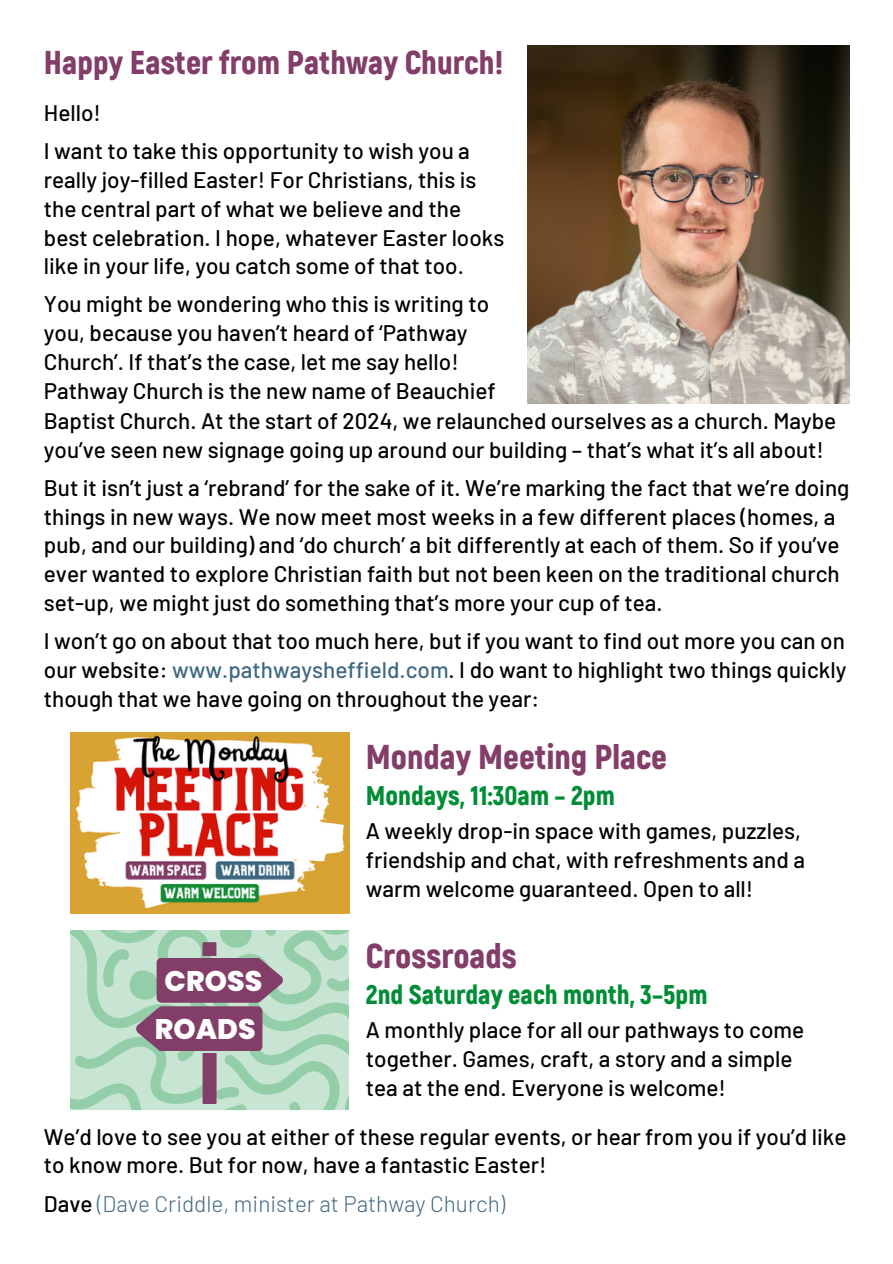
<style>
.page{position:relative;width:893px;height:1264px;background:#fff}
.page>*{position:absolute;margin:0;border:0;box-sizing:border-box;transform-origin:0 0}
.t1{font:900 34.5px "Akrobat";color:#823d68}
.t2{font:900 33px "Akrobat";color:#823d68}
.t3{font:800 28.35px "Poppins";color:#fff}
.t4{font:900 27px "Akrobat";color:#008d36}
.t5{font:500 22.5px/28.8px "Barlow";color:#000}
.t6{font:300 22.5px "Barlow";color:#3f6882}
.s1{color:#3f6882}
.s2{font-weight:500;color:#000}
</style>
<div class="page">
<img style="left:70px;top:732px;width:279px;height:181px">
<svg style="left:70px;top:930px;width:279px;height:180px;background:#b5dcc3"></svg>
<svg style="left:135px;top:942px;width:148px;height:161px;background:#9d9299"></svg>
<img style="left:528px;top:46px;width:321px;height:357px">
<p class="t2" style="left:44px;top:43px;width:461px">Happy Easter from Pathway Church!</p>
<h3 class="t5" style="left:44px;top:98px;width:59px">Hello!</h3>
<p class="t5" style="left:44px;top:136px;width:462px">I want to take this opportunity to wish you a really joy-filled Easter! For Christians, this is the central part of what we believe and the best celebration. I hope, whatever Easter looks like in your life, you catch some of that too.</p>
<p class="t5" style="left:44px;top:289px;width:453px">You might be wondering who this is writing to you, because you haven’t heard of ‘Pathway Church’. If that’s the case, let me say hello!<br>Pathway Church is the new name of Beauchief</p>
<h3 class="t5" style="left:44px;top:405px;width:793px">Baptist Church. At the start of 2024, we relaunched ourselves as a church. Maybe you’ve seen new signage going up around our building – that’s what it’s all about!</h3>
<h3 class="t5" style="left:44px;top:472px;width:807px">But it isn’t just a ‘rebrand’ for the sake of it. We’re marking the fact that we’re doing things in new ways. We now meet most weeks in a few different places (homes, a pub, and our building) and ‘do church’ a bit differently at each of them. So if you’ve ever wanted to explore Christian faith but not been keen on the traditional church set-up, we might just do something that’s more your cup of tea.</h3>
<h3 class="t5" style="left:44px;top:625px;width:804px;text-align:justify">I won’t go on about that too much here, but if you want to find out more you can on our website: <span class="s1">www.pathwaysheffield.com</span>. I do want to highlight two things quickly though that we have going on throughout the year:</h3>
<h3 class="t3" style="left:164px;top:961px;width:99px">CROSS</h3>
<h3 class="t3" style="left:155px;top:1009px;width:102px">ROADS</h3>
<p class="t1" style="left:366px;top:736px;width:303px">Monday Meeting Place</p>
<p class="t4" style="left:366px;top:779px;width:250px">Mondays, 11:30am – 2pm</p>
<p class="t5" style="left:366px;top:815px;width:440px;line-height:29.2px">A weekly drop-in space with games, puzzles, friendship and chat, with refreshments and a warm welcome guaranteed. Open to all!</p>
<h3 class="t1" style="left:366px;top:935px;width:152px">Crossroads</h3>
<h3 class="t4" style="left:366px;top:978px;width:343px">2nd Saturday each month, 3–5pm</h3>
<h3 class="t5" style="left:366px;top:1013px;width:440px;line-height:29.2px">A monthly place for all our pathways to come together. Games, craft, a story and a simple tea at the end. Everyone is welcome!</h3>
<h2 class="t5" style="left:44px;top:1121px;width:804px">We’d love to see you at either of these regular events, or hear from you if you’d like to know more. But for now, have a fantastic Easter!</h2>
<p class="t6" style="left:44px;top:1188px;width:463px"><span class="s2">Dave</span> (Dave Criddle, minister at Pathway Church)</p>
</div>
